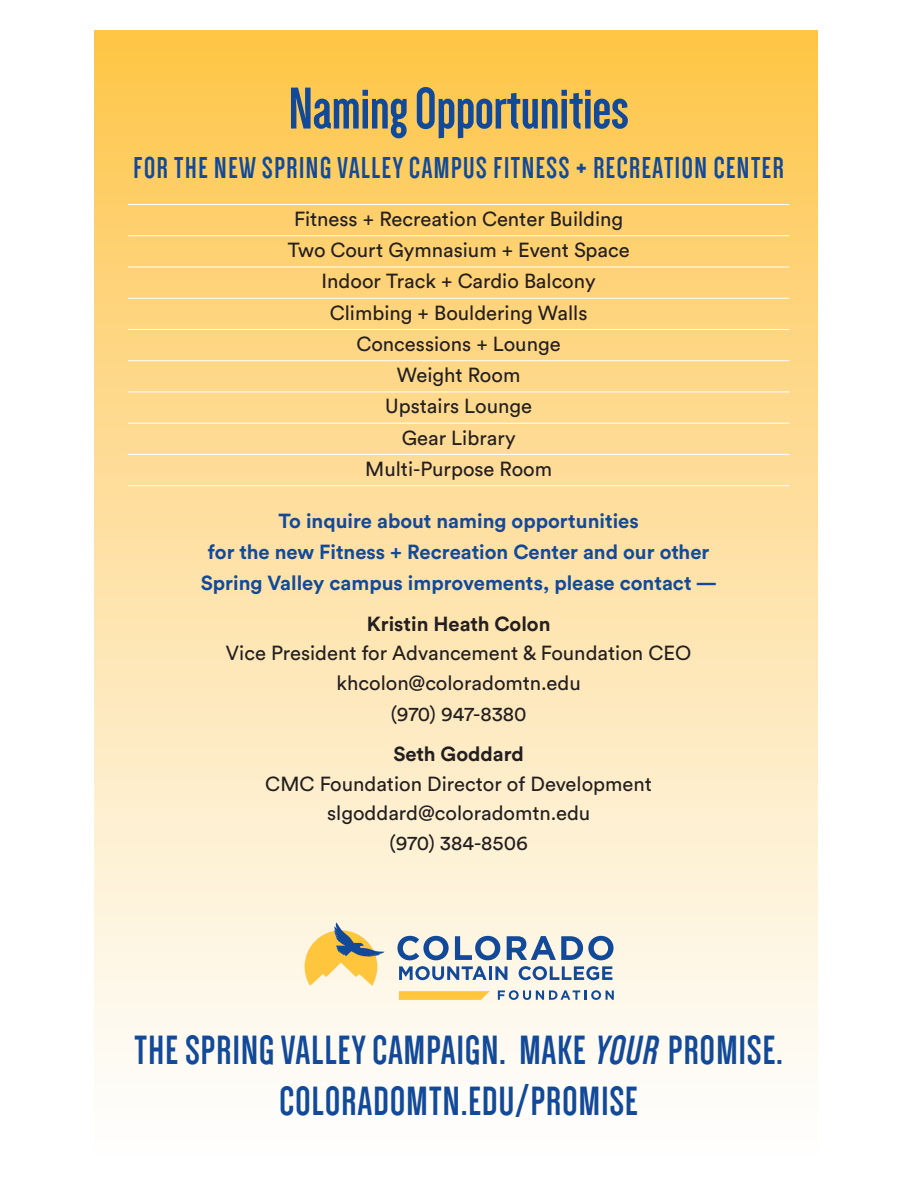
<style>
.page{position:relative;width:918px;height:1188px;background:#fff}
.page>*{position:absolute;margin:0;border:0;box-sizing:border-box;transform-origin:0 0}
.t1{font:700 60.6px "Dense";color:#124a99}
.t2{font:700 42.3px/50.7px "Dense";letter-spacing:.03em;color:#124a99;text-align:center}
.t3{font:700 31.2px "Dense";letter-spacing:.05em;color:#124a99}
.t4{font:20.25px/31.2px "Circular Std";color:#231f20;text-align:center}
.t5{font:700 20.25px/31.2px "Circular Std";color:#124a99;text-align:center}
.t6{font:700 20.25px "Circular Std";color:#231f20}
.s1{font-style:italic}
</style>
<div class="page">
<div style="left:95px;top:31px;width:723px;height:1124px;background:linear-gradient(to bottom,#fec64e,#feffff)"></div>
<svg style="left:399px;top:991px;width:91px;height:9px"></svg>
<svg style="left:498px;top:990px;width:116px;height:10px"></svg>
<svg style="left:397px;top:936px;width:52px;height:24px"></svg>
<svg style="left:455px;top:936px;width:45px;height:24px"></svg>
<svg style="left:507px;top:936px;width:107px;height:24px;background:#8ea4c0"></svg>
<svg style="left:399px;top:966px;width:88px;height:14px"></svg>
<hr style="left:489px;top:966px;width:3px;height:14px;background:#124a99">
<svg style="left:495px;top:966px;width:12px;height:14px"></svg>
<svg style="left:519px;top:966px;width:93px;height:14px"></svg>
<svg style="left:305px;top:923px;width:80px;height:63px;background:#e4cd92"></svg>
<hr style="left:128px;top:204px;width:661px;height:1px;background:#fff">
<hr style="left:128px;top:236px;width:661px;height:1px;background:#fff">
<hr style="left:128px;top:267px;width:661px;height:1px;background:#fff">
<hr style="left:128px;top:298px;width:661px;height:1px;background:#fff">
<hr style="left:128px;top:329px;width:661px;height:1px;background:#fff">
<hr style="left:128px;top:360px;width:661px;height:1px;background:#fff">
<hr style="left:128px;top:392px;width:661px;height:1px;background:#fff">
<hr style="left:128px;top:423px;width:661px;height:1px;background:#fff">
<hr style="left:128px;top:454px;width:661px;height:1px;background:#fff">
<hr style="left:128px;top:485px;width:661px;height:1px;background:#fff">
<h1 class="t1" style="left:289px;top:79px;width:342px">Naming Opportunities</h1>
<h3 class="t3" style="left:134px;top:153px;width:652px">FOR THE NEW SPRING VALLEY CAMPUS FITNESS + RECREATION CENTER</h3>
<p class="t4" style="left:288px;top:203px;width:343px">Fitness + Recreation Center Building<br>Two Court Gymnasium + Event Space<br>Indoor Track + Cardio Balcony<br>Climbing + Bouldering Walls<br>Concessions + Lounge<br>Weight Room<br>Upstairs Lounge<br>Gear Library<br>Multi-Purpose Room</p>
<p class="t5" style="left:201px;top:505px;width:518px">To inquire about naming opportunities<br>for the new Fitness + Recreation Center and our other<br>Spring Valley campus improvements, please contact —</p>
<p class="t6" style="left:367px;top:611px;width:185px">Kristin Heath Colon</p>
<p class="t4" style="left:226px;top:638px;width:467px;line-height:29.4px">Vice President for Advancement &amp; Foundation CEO khcolon@coloradomtn.edu</p>
<p class="t4" style="left:391px;top:698px;width:137px">(970) 947-8380</p>
<p class="t6" style="left:393px;top:741px;width:132px">Seth Goddard</p>
<p class="t4" style="left:265px;top:769px;width:388px;line-height:29.4px">CMC Foundation Director of Development slgoddard@coloradomtn.edu<br>(970) 384-8506</p>
<h2 class="t2" style="left:135px;top:1025px;width:650px">THE SPRING VALLEY CAMPAIGN. MAKE <span class="s1">YOUR</span> PROMISE.<br>COLORADOMTN.EDU/PROMISE</h2>
</div>
